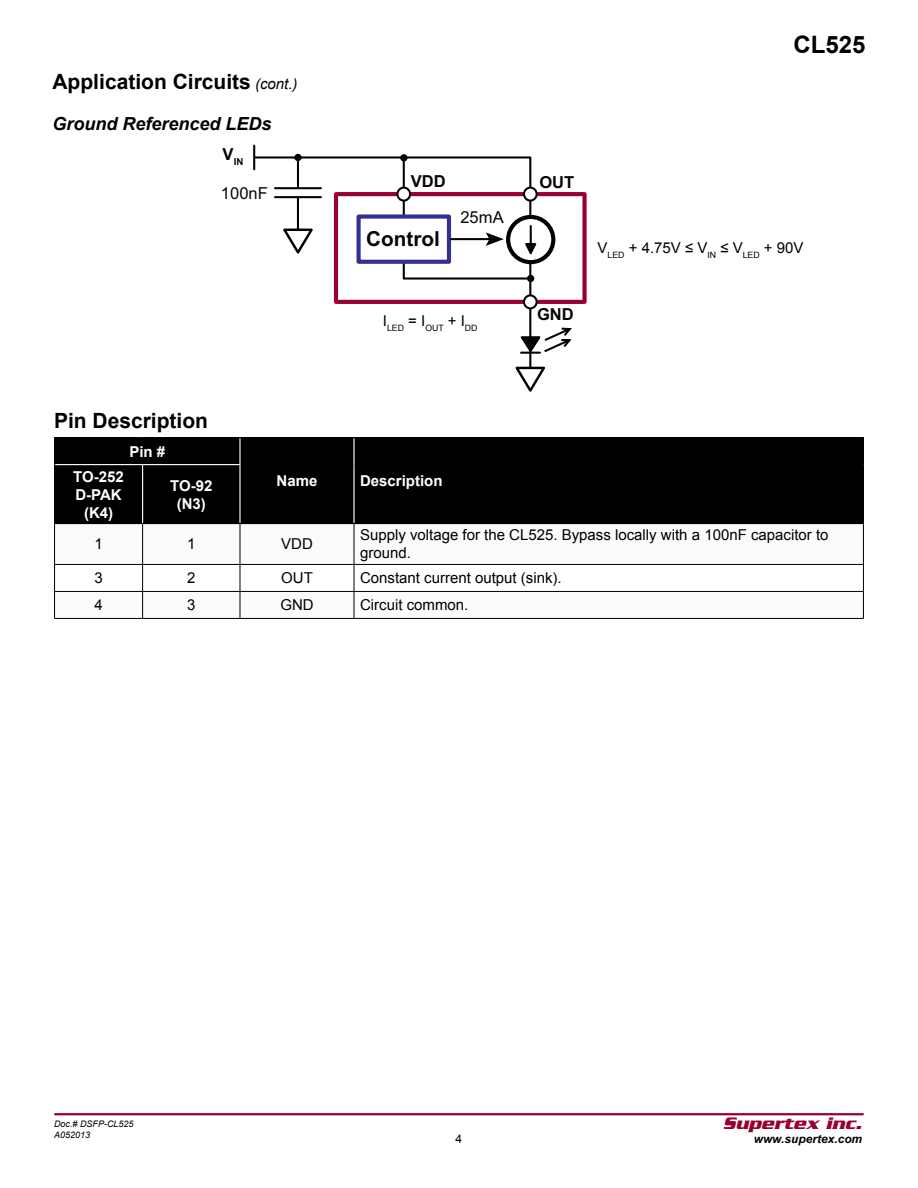
<style>
.page{position:relative;width:918px;height:1188px;background:#fff}
.page>*{position:absolute;margin:0;border:0;box-sizing:border-box;transform-origin:0 0}
.t1{font:700 24px "Arial";color:#000}
.t2{font:700 21px "Arial";color:#000}
.t3{font:700 20.7px "Arial";color:#060606}
.t4{font:italic 700 18px "Arial";color:#000}
.t5{font:italic 700 18px "Serpentine";color:#98002e}
.t6{font:700 16.5px "Arial";color:#060606}
.t7{font:16.5px "Arial";letter-spacing:.005em;color:#060606}
.t8{font:15px/18px "Arial";color:#000}
.t9{font:700 15px/18px "Arial";color:#fff;text-align:center}
.t10{font:italic 700 12px "Arial";color:#000}
.t11{font:12px "Arial";color:#000}
.t12{font:700 9.6px "Arial";color:#060606}
.t13{font:italic 9px/10.8px "Arial";color:#000}
.t14{font:8.7px "Arial";color:#000}
.s1{font-weight:400;font-style:italic;font-size:15px}
</style>
<div class="page">
<hr style="left:55px;top:1113px;width:808px;height:2px;background:#98002e">
<div style="left:334px;top:192px;width:253px;height:112px;border:4px solid #98002e"></div>
<svg style="left:253px;top:155px;width:279px;height:210px"></svg>
<hr style="left:253px;top:146px;width:2px;height:23px;background:#020202">
<svg style="left:515px;top:365px;width:30px;height:27px"></svg>
<div style="left:524px;top:295px;width:13px;height:13px;background:#fff;border-radius:50%"></div>
<div style="left:523px;top:294px;width:15px;height:15px;border:2px solid #020202;border-radius:50%"></div>
<svg style="left:508px;top:217px;width:45px;height:45px"></svg>
<div style="left:506px;top:215px;width:49px;height:49px;border:4px solid #020202;border-radius:50%"></div>
<svg style="left:402px;top:157px;width:137px;height:124px"></svg>
<div style="left:397px;top:188px;width:13px;height:13px;background:#fff;border-radius:50%"></div>
<div style="left:396px;top:187px;width:15px;height:15px;border:2px solid #020202;border-radius:50%"></div>
<div style="left:357px;top:214px;width:94px;height:50px;background:#fff;border:4px solid #333092"></div>
<hr style="left:275px;top:196px;width:46px;height:2px;background:#020202">
<hr style="left:275px;top:187px;width:46px;height:2px;background:#020202">
<hr style="left:297px;top:197px;width:2px;height:33px;background:#020202">
<hr style="left:451px;top:238px;width:41px;height:2px;background:#020202">
<div style="left:400px;top:154px;width:8px;height:8px;background:#060606;border-radius:50%"></div>
<div style="left:527px;top:275px;width:7px;height:7px;background:#060606;border-radius:50%"></div>
<svg style="left:519px;top:326px;width:53px;height:29px"></svg>
<div style="left:55px;top:438px;width:808px;height:85px;background:#000"></div>
<svg style="left:55px;top:524px;width:808px;height:94px"></svg>
<hr style="left:54px;top:524px;width:1px;height:40px;background:#000">
<hr style="left:142px;top:524px;width:1px;height:40px;background:#000">
<hr style="left:240px;top:524px;width:1px;height:40px;background:#000">
<hr style="left:354px;top:524px;width:1px;height:40px;background:#000">
<hr style="left:863px;top:524px;width:1px;height:40px;background:#000">
<hr style="left:54px;top:564px;width:89px;height:1px;background:#000">
<hr style="left:143px;top:564px;width:97px;height:1px;background:#000">
<hr style="left:240px;top:564px;width:114px;height:1px;background:#000">
<hr style="left:354px;top:564px;width:510px;height:1px;background:#000">
<hr style="left:54px;top:591px;width:89px;height:1px;background:#000">
<svg style="left:54px;top:565px;width:1px;height:53px"></svg>
<hr style="left:143px;top:591px;width:97px;height:1px;background:#000">
<svg style="left:142px;top:565px;width:1px;height:53px"></svg>
<hr style="left:240px;top:591px;width:114px;height:1px;background:#000">
<svg style="left:240px;top:565px;width:1px;height:53px"></svg>
<hr style="left:354px;top:591px;width:510px;height:1px;background:#000">
<svg style="left:354px;top:565px;width:1px;height:53px"></svg>
<svg style="left:863px;top:565px;width:1px;height:53px"></svg>
<hr style="left:54px;top:618px;width:89px;height:1px;background:#000">
<hr style="left:143px;top:618px;width:97px;height:1px;background:#000">
<hr style="left:240px;top:618px;width:114px;height:1px;background:#000">
<hr style="left:354px;top:618px;width:510px;height:1px;background:#000">
<hr style="left:239px;top:438px;width:2px;height:26px;background:#fff">
<hr style="left:353px;top:438px;width:2px;height:27px;background:#fff">
<hr style="left:353px;top:465px;width:2px;height:58px;background:#fff">
<hr style="left:55px;top:464px;width:88px;height:1px;background:#fff">
<hr style="left:143px;top:464px;width:98px;height:1px;background:#fff">
<hr style="left:142px;top:465px;width:1px;height:58px;background:#fff">
<hr style="left:239px;top:465px;width:2px;height:58px;background:#fff">
<hr style="left:54px;top:437px;width:89px;height:1px;background:#000">
<svg style="left:54px;top:438px;width:1px;height:27px"></svg>
<hr style="left:143px;top:437px;width:97px;height:1px;background:#000">
<hr style="left:240px;top:437px;width:114px;height:1px;background:#000">
<hr style="left:354px;top:437px;width:510px;height:1px;background:#000">
<svg style="left:863px;top:438px;width:1px;height:27px"></svg>
<hr style="left:863px;top:465px;width:1px;height:58px;background:#000">
<hr style="left:240px;top:523px;width:114px;height:1px;background:#000">
<hr style="left:354px;top:523px;width:510px;height:1px;background:#000">
<hr style="left:54px;top:465px;width:1px;height:58px;background:#000">
<hr style="left:54px;top:523px;width:89px;height:1px;background:#000">
<hr style="left:143px;top:523px;width:97px;height:1px;background:#000">
<h2 class="t2" style="left:52px;top:68px;width:247px">Application Circuits <span class="s1">(cont.)</span></h2>
<p class="t4" style="left:52px;top:112px;width:221px">Ground Referenced LEDs</p>
<p class="t12" style="left:223px;top:156px;width:22px"><sup>V</sup>IN</p>
<p class="t7" style="left:221px;top:182px;width:49px">100nF</p>
<h1 class="t1" style="left:793px;top:28px;width:74px">CL525</h1>
<p class="t6" style="left:411px;top:170px;width:36px">VDD</p>
<h3 class="t3" style="left:366px;top:225px;width:75px">Control</h3>
<p class="t7" style="left:460px;top:206px;width:45px">25mA</p>
<p class="t14" style="left:383px;top:322px;width:96px"><sup>I</sup>LED <sup>=</sup> <sup>I</sup>OUT <sup>+</sup> <sup>I</sup>DD</p>
<p class="t6" style="left:539px;top:171px;width:37px">OUT</p>
<p class="t6" style="left:537px;top:304px;width:38px">GND</p>
<p class="t8" style="left:598px;top:239px;width:207px">V<sub>LED</sub> + 4.75V ≤ V<sub>IN</sub> ≤ V<sub>LED</sub> + 90V</p>
<h2 class="t2" style="left:54px;top:407px;width:156px">Pin Description</h2>
<p class="t9" style="left:129px;top:443px;width:37px">Pin #</p>
<p class="t9" style="left:73px;top:468px;width:52px">TO-252</p>
<p class="t9" style="left:277px;top:472px;width:42px">Name</p>
<p class="t9" style="left:360px;top:472px;width:84px">Description</p>
<p class="t9" style="left:75px;top:486px;width:48px">D-PAK (K4)</p>
<p class="t9" style="left:170px;top:477px;width:44px">TO-92 (N3)</p>
<p class="t8" style="left:94px;top:535px;width:10px">1</p>
<p class="t8" style="left:187px;top:535px;width:10px">1</p>
<p class="t8" style="left:281px;top:535px;width:33px">VDD</p>
<p class="t8" style="left:360px;top:526px;width:470px">Supply voltage for the CL525. Bypass locally with a 100nF capacitor to ground.</p>
<p class="t8" style="left:94px;top:569px;width:10px">3</p>
<p class="t8" style="left:187px;top:569px;width:10px">2</p>
<p class="t8" style="left:281px;top:569px;width:33px">OUT</p>
<p class="t8" style="left:360px;top:569px;width:203px">Constant current output (sink).</p>
<p class="t8" style="left:94px;top:596px;width:10px">4</p>
<p class="t8" style="left:187px;top:596px;width:10px">3</p>
<p class="t8" style="left:280px;top:596px;width:35px">GND</p>
<p class="t8" style="left:360px;top:596px;width:110px">Circuit common.</p>
<p class="t13" style="left:54px;top:1119px;width:81px">Doc.# DSFP-CL525<br>A052013</p>
<p class="t11" style="left:456px;top:1131px;width:8px">4</p>
<p class="t5" style="left:723px;top:1113px;width:141px">Supertex inc.</p>
<p class="t10" style="left:754px;top:1131px;width:110px">www.supertex.com</p>
</div>
